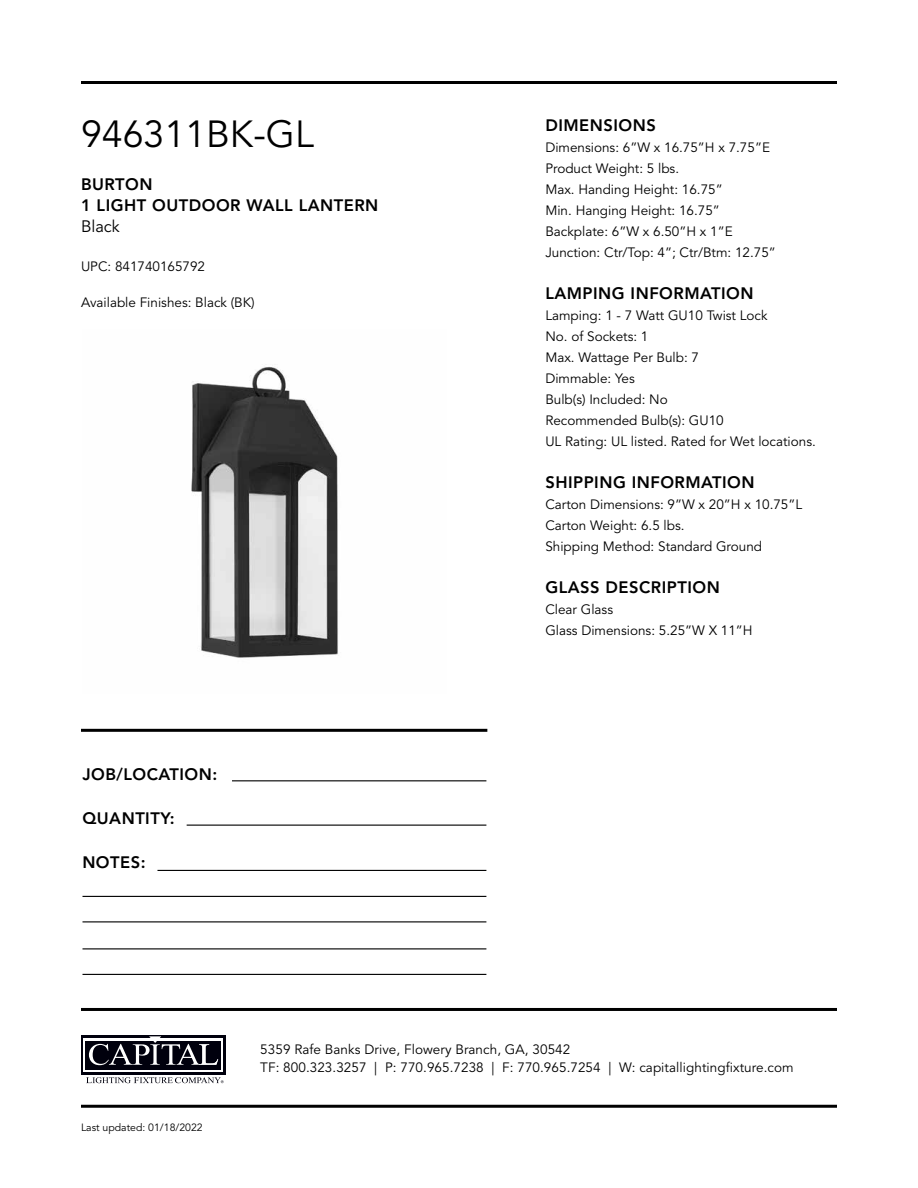
<style>
.page{position:relative;width:918px;height:1188px;background:#fff}
.page>*{position:absolute;margin:0;border:0;box-sizing:border-box;transform-origin:0 0}
.t1{font:37.5px "Avenir LT Std";color:#000}
.t2{font:800 16.5px/21px "Avenir LT Std";letter-spacing:.03em;color:#000}
.t3{font:16.5px "Avenir LT Std";color:#000}
.t4{font:13.5px/21px "Avenir LT Std";color:#000}
.t5{font:10.5px "Avenir LT Std";color:#000}
</style>
<div class="page">
<hr style="left:81px;top:729px;width:406px;height:3px;background:#000">
<hr style="left:232px;top:780px;width:254px;height:1px;background:#000">
<hr style="left:187px;top:825px;width:299px;height:1px;background:#000">
<hr style="left:157px;top:870px;width:329px;height:1px;background:#000">
<hr style="left:82px;top:896px;width:404px;height:1px;background:#000">
<hr style="left:82px;top:921px;width:404px;height:1px;background:#000">
<hr style="left:82px;top:948px;width:404px;height:1px;background:#000">
<hr style="left:82px;top:974px;width:404px;height:1px;background:#000">
<img style="left:191px;top:367px;width:147px;height:291px">
<hr style="left:81px;top:1008px;width:756px;height:3px;background:#000">
<hr style="left:81px;top:1105px;width:756px;height:3px;background:#000">
<div style="left:81px;top:1035px;width:145px;height:39px;background:#00000d"></div>
<svg style="left:83px;top:1038px;width:140px;height:34px"></svg>
<div style="left:86px;top:1041px;width:135px;height:28px;background:#00000d"></div>
<svg style="left:89px;top:1036px;width:129px;height:29px"></svg>
<svg style="left:86px;top:1077px;width:138px;height:6px"></svg>
<hr style="left:81px;top:81px;width:756px;height:3px;background:#000">
<h1 class="t1" style="left:81px;top:112px;width:234px">946311BK-GL</h1>
<p class="t2" style="left:81px;top:174px;width:299px">BURTON<br>1 LIGHT OUTDOOR WALL LANTERN</p>
<p class="t3" style="left:81px;top:217px;width:40px">Black</p>
<p class="t4" style="left:81px;top:256px;width:126px">UPC: 841740165792</p>
<p class="t4" style="left:81px;top:292px;width:175px">Available Finishes: Black (BK)</p>
<p class="t2" style="left:82px;top:763px;width:136px">JOB/LOCATION:</p>
<p class="t2" style="left:82px;top:808px;width:94px">QUANTITY:</p>
<p class="t2" style="left:82px;top:852px;width:65px">NOTES:</p>
<p class="t2" style="left:545px;top:115px;width:112px">DIMENSIONS</p>
<p class="t4" style="left:545px;top:137px;width:232px">Dimensions: 6”W x 16.75”H x 7.75”E<br>Product Weight: 5 lbs.<br>Max. Handing Height: 16.75”<br>Min. Hanging Height: 16.75”<br>Backplate: 6”W x 6.50”H x 1”E<br>Junction: Ctr/Top: 4”; Ctr/Btm: 12.75”</p>
<p class="t2" style="left:545px;top:283px;width:210px">LAMPING INFORMATION</p>
<p class="t4" style="left:545px;top:305px;width:272px">Lamping: 1 - 7 Watt GU10 Twist Lock<br>No. of Sockets: 1<br>Max. Wattage Per Bulb: 7<br>Dimmable: Yes<br>Bulb(s) Included: No<br>Recommended Bulb(s): GU10<br>UL Rating: UL listed. Rated for Wet locations.</p>
<p class="t2" style="left:545px;top:472px;width:211px">SHIPPING INFORMATION</p>
<p class="t4" style="left:545px;top:494px;width:258px">Carton Dimensions: 9”W x 20”H x 10.75”L<br>Carton Weight: 6.5 lbs.<br>Shipping Method: Standard Ground</p>
<p class="t2" style="left:545px;top:577px;width:176px">GLASS DESCRIPTION</p>
<p class="t4" style="left:545px;top:599px;width:209px">Clear Glass<br>Glass Dimensions: 5.25”W X 11”H</p>
<p class="t5" style="left:81px;top:1121px;width:123px">Last updated: 01/18/2022</p>
<p class="t4" style="left:260px;top:1040px;width:535px;line-height:18px">5359 Rafe Banks Drive, Flowery Branch, GA, 30542<br>TF: 800.323.3257 | P: 770.965.7238 | F: 770.965.7254 | W: capitallightingfixture.com</p>
</div>
